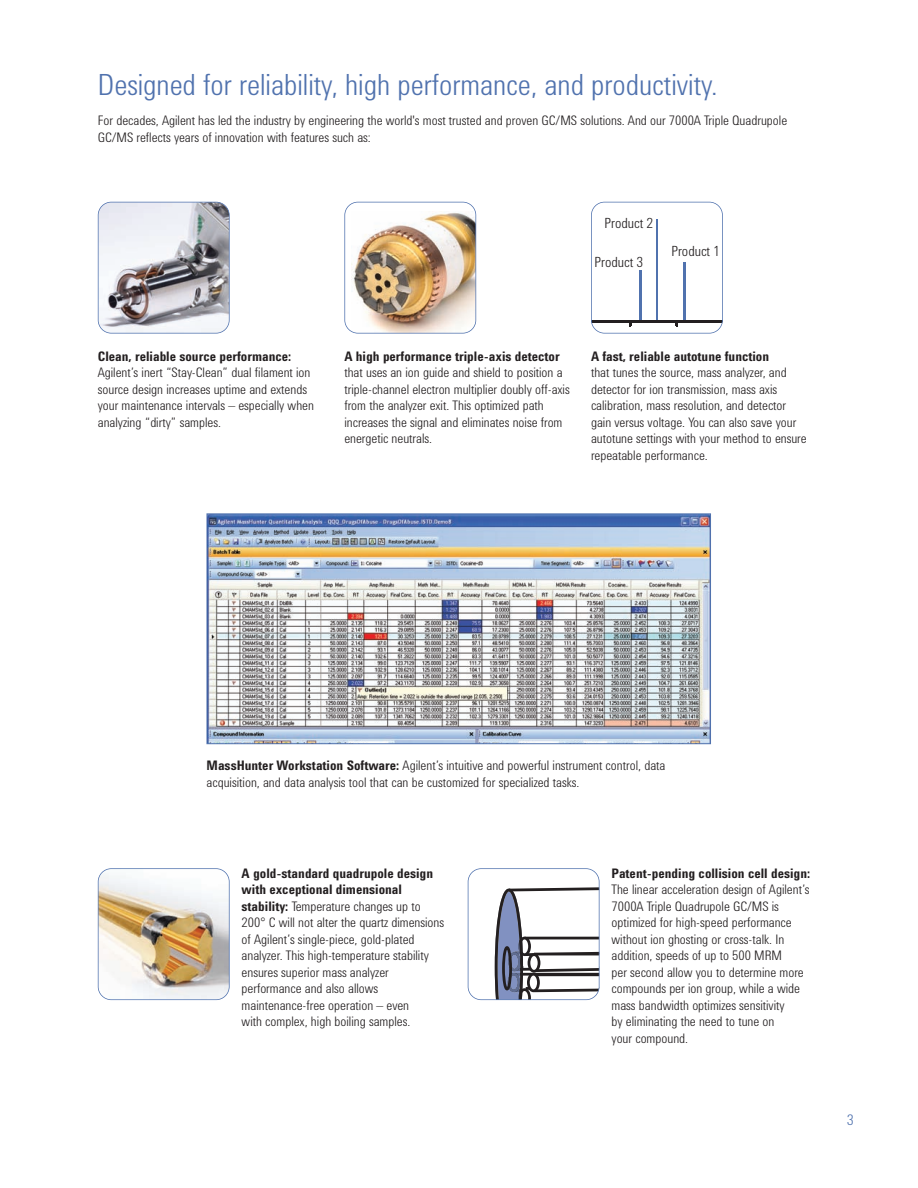
<style>
.page{position:relative;width:918px;height:1188px;background:#fff}
.page>*{position:absolute;margin:0;border:0;box-sizing:border-box;transform-origin:0 0}
.t1{font:300 30px "Agilent Cond";color:#5072ae}
.t2{font:300 15px "Agilent Cond";color:#5072ae}
.t3{font:300 14.4px "Agilent Cond";color:#231f20}
.t4{font:300 13.5px/16.5px "Agilent Cond";color:#231f20}
.t5{font:700 13.5px "Agilent Cond";color:#231f20}
.s1{font-weight:700}
</style>
<div class="page">
<img style="left:98px;top:202px;width:131px;height:131px;border-radius:13px">
<div style="left:98px;top:202px;width:132px;height:132px;border:2px solid #5072ae;border-radius:14px"></div>
<hr style="left:683px;top:262px;width:2px;height:60px;background:#5072ae">
<hr style="left:639px;top:270px;width:1px;height:52px;background:#5072ae">
<hr style="left:640px;top:270px;width:1px;height:52px;background:#5072ae">
<hr style="left:656px;top:220px;width:1px;height:102px;background:#5072ae">
<hr style="left:657px;top:220px;width:1px;height:102px;background:#5072ae">
<hr style="left:591px;top:320px;width:131px;height:2px;background:#231f20">
<svg style="left:676px;top:322px;width:9px;height:4px"></svg>
<div style="left:591px;top:202px;width:132px;height:132px;border:2px solid #5072ae;border-radius:14px"></div>
<img style="left:209px;top:515px;width:500px;height:227px">
<div style="left:207px;top:513px;width:504px;height:231px;border:1px solid #5072ae"></div>
<img style="left:352px;top:211px;width:124px;height:121px">
<div style="left:344px;top:202px;width:132px;height:132px;border:2px solid #5072ae;border-radius:14px"></div>
<svg style="left:495px;top:887px;width:102px;height:113px"></svg>
<div style="left:468px;top:868px;width:132px;height:132px;border:2px solid #5072ae;border-radius:14px"></div>
<img style="left:98px;top:869px;width:131px;height:131px;border-radius:13px">
<div style="left:98px;top:868px;width:132px;height:132px;border:2px solid #5072ae;border-radius:14px"></div>
<h1 class="t1" style="left:98px;top:74px;width:622px">Designed for reliability, high performance, and productivity.</h1>
<p class="t4" style="left:98px;top:114px;width:691px">For decades, Agilent has led the industry by engineering the world's most trusted and proven GC/MS solutions. And our 7000A Triple Quadrupole<br>GC/MS reflects years of innovation with features such as:</p>
<p class="t3" style="left:605px;top:218px;width:50px">Product 2</p>
<p class="t3" style="left:595px;top:257px;width:50px">Product 3</p>
<p class="t3" style="left:671px;top:245px;width:50px">Product 1</p>
<p class="t5" style="left:98px;top:351px;width:195px">Clean, reliable source performance:</p>
<p class="t4" style="left:98px;top:365px;width:218px">Agilent’s inert “Stay-Clean” dual filament ion source design increases uptime and extends your maintenance intervals – especially when analyzing “dirty” samples.</p>
<p class="t5" style="left:344px;top:351px;width:217px">A high performance triple-axis detector</p>
<p class="t4" style="left:344px;top:365px;width:227px">that uses an ion guide and shield to position a triple-channel electron multiplier doubly off-axis from the analyzer exit. This optimized path increases the signal and eliminates noise from energetic neutrals.</p>
<p class="t5" style="left:591px;top:351px;width:180px">A fast, reliable autotune function</p>
<p class="t4" style="left:591px;top:365px;width:217px">that tunes the source, mass analyzer, and detector for ion transmission, mass axis calibration, mass resolution, and detector gain versus voltage. You can also save your autotune settings with your method to ensure repeatable performance.</p>
<p class="t4" style="left:207px;top:758px;width:460px"><span class="s1">MassHunter Workstation Software:</span> Agilent’s intuitive and powerful instrument control, data acquisition, and data analysis tool that can be customized for specialized tasks.</p>
<p class="t4" style="left:242px;top:866px;width:204px"><span class="s1">A gold-standard quadrupole design with exceptional dimensional stability:</span> Temperature changes up to 200° C will not alter the quartz dimensions of Agilent’s single-piece, gold-plated analyzer. This high-temperature stability ensures superior mass analyzer performance and also allows maintenance-free operation – even<br>with complex, high boiling samples.</p>
<p class="t5" style="left:612px;top:868px;width:200px">Patent-pending collision cell design:</p>
<p class="t4" style="left:612px;top:882px;width:199px">The linear acceleration design of Agilent’s 7000A Triple Quadrupole GC/MS is optimized for high-speed performance without ion ghosting or cross-talk. In addition, speeds of up to 500 MRM<br>per second allow you to determine more compounds per ion group, while a wide mass bandwidth optimizes sensitivity<br>by eliminating the need to tune on<br>your compound.</p>
<p class="t2" style="left:847px;top:1115px;width:8px">3</p>
</div>
